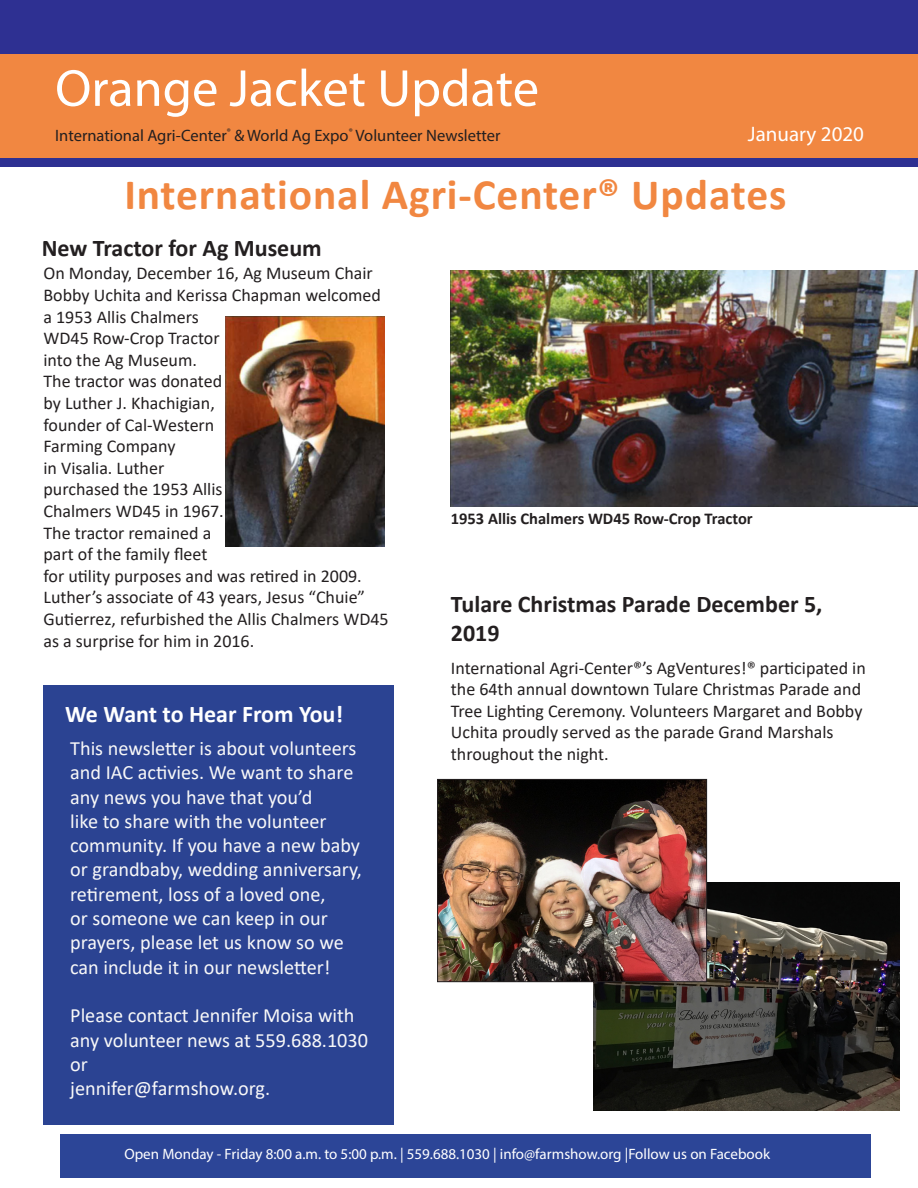
<style>
.page{position:relative;width:918px;height:1188px;background:#fff}
.page>*{position:absolute;margin:0;border:0;box-sizing:border-box;transform-origin:0 0}
.t1{font:52.5px "Myriad Pro";color:#fff}
.t2{font:700 43.5px "Calibri";letter-spacing:.02em;color:#f18741}
.t3{font:700 24px/28.8px "Calibri";color:#231f20}
.t4{font:700 24px "Calibri";color:#fff}
.t5{font:21px "Myriad Pro";color:#fff}
.t6{font:20.25px/24.3px "Calibri";color:#f8f8f8}
.t7{font:18px/21.6px "Calibri";color:#231f20}
.t8{font:16.5px "Myriad Pro";color:#231f20}
.t9{font:700 16.5px "Calibri";color:#231f20}
.t10{font:15px "Myriad Pro";color:#fff}
</style>
<div class="page">
<div style="left:0;top:0;width:918px;height:163px;background:#f18741"></div>
<div style="left:0;top:0;width:918px;height:54px;background:#2e3092"></div>
<div style="left:44px;top:685px;width:350px;height:439px;background:#2b4392"></div>
<div style="left:60px;top:1134px;width:810px;height:44px;background:#2c4597"></div>
<div style="left:0;top:158px;width:918px;height:9px;background:#2e3092"></div>
<img style="left:594px;top:882px;width:306px;height:229px">
<img style="left:451px;top:270px;width:467px;height:237px">
<img style="left:226px;top:317px;width:159px;height:230px">
<img style="left:439px;top:781px;width:266px;height:199px">
<div style="left:437px;top:779px;width:270px;height:203px;border:1px solid #231f20"></div>
<h1 class="t1" style="left:55px;top:56px;width:485px">Orange Jacket Update</h1>
<p class="t8" style="left:55px;top:125px;width:447px">International Agri-Center<sup>®</sup> &amp; World Ag Expo<sup>®</sup> Volunteer Newsletter</p>
<p class="t5" style="left:748px;top:121px;width:118px">January 2020</p>
<p class="t2" style="left:124px;top:164px;width:664px">International Agri-Center® Updates</p>
<p class="t3" style="left:42px;top:233px;width:281px">New Tractor for Ag Museum</p>
<p class="t7" style="left:44px;top:262px;width:347px">On Monday, December 16, Ag Museum Chair<br>Bobby Uchita and Kerissa Chapman welcomed a 1953 Allis Chalmers<br>WD45 Row-Crop Tractor<br>into the Ag Museum.<br>The tractor was donated<br>by Luther J. Khachigian,<br>founder of Cal-Western<br>Farming Company<br>in Visalia. Luther<br>purchased the 1953 Allis<br>Chalmers WD45 in 1967.<br>The tractor remained a<br>part of the family fleet<br>for utility purposes and was retired in 2009.<br>Luther’s associate of 43 years, Jesus “Chuie”<br>Gutierrez, refurbished the Allis Chalmers WD45 as a surprise for him in 2016.</p>
<p class="t4" style="left:65px;top:697px;width:280px">We Want to Hear From You!</p>
<p class="t6" style="left:70px;top:736px;width:293px">This newsletter is about volunteers and IAC activies. We want to share any news you have that you’d<br>like to share with the volunteer community. If you have a new baby or grandbaby, wedding anniversary, retirement, loss of a loved one,<br>or someone we can keep in our prayers, please let us know so we can include it in our newsletter!</p>
<p class="t6" style="left:70px;top:1003px;width:299px">Please contact Jennifer Moisa with any volunteer news at 559.688.1030 or</p>
<p class="t6" style="left:70px;top:1076px;width:202px">jennifer@farmshow.org.</p>
<p class="t9" style="left:451px;top:507px;width:303px">1953 Allis Chalmers WD45 Row-Crop Tractor</p>
<p class="t3" style="left:451px;top:589px;width:373px">Tulare Christmas Parade December 5,<br>2019</p>
<p class="t7" style="left:451px;top:656px;width:416px">International Agri-Center®’s AgVentures!® participated in the 64th annual downtown Tulare Christmas Parade and Tree Lighting Ceremony. Volunteers Margaret and Bobby Uchita proudly served as the parade Grand Marshals throughout the night.</p>
<p class="t10" style="left:124px;top:1145px;width:647px">Open Monday - Friday 8:00 a.m. to 5:00 p.m. | 559.688.1030 | info@farmshow.org |Follow us on Facebook</p>
</div>
